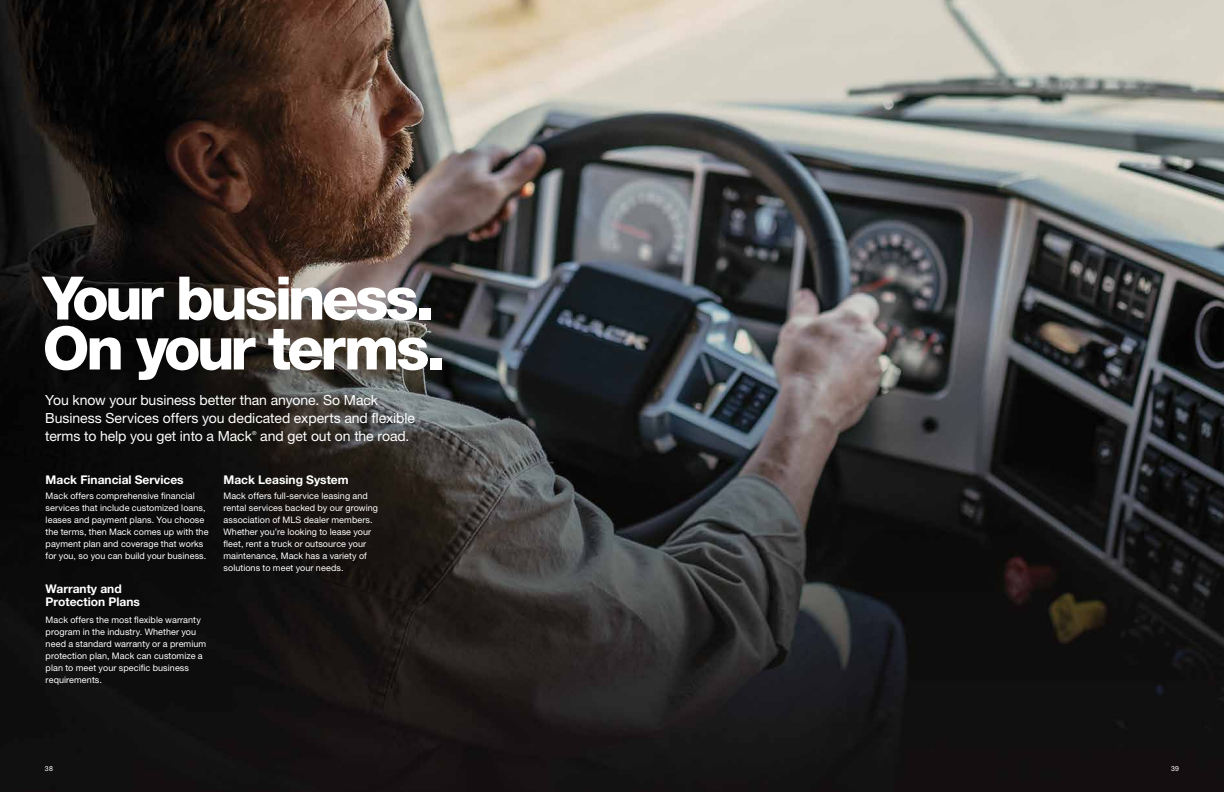
<style>
.page{position:relative;width:1224px;height:792px;background:#fff}
.page>*{position:absolute;margin:0;border:0;box-sizing:border-box;transform-origin:0 0}
.t1{font:800 60px/50px "Helvetica Neue LT Pro";letter-spacing:-.06em;color:#fff}
.t2{font:14px/18px "Helvetica Neue LT Pro";letter-spacing:-.005em;color:#fff}
.t3{font:700 12px/13px "Helvetica Neue LT Pro";color:#fff}
.t4{font:9px/12px "Helvetica Neue LT Pro";letter-spacing:.01em;color:#fff}
.t5{font:7px "Helvetica Neue LT Pro";color:#fff}
.t6{font:5.6px "Helvetica Neue LT Pro";color:#fff}
</style>
<div class="page">
<img style="left:0;top:0;width:1224px;height:792px">
<h1 class="t1" style="left:43px;top:273px;width:404px">Your business.<br>On your terms.</h1>
<h2 class="t2" style="left:45px;top:390px;width:371px">You know your business better than anyone. So Mack<br>Business Services offers you dedicated experts and flexible terms to help you get into a Mack</h2>
<p class="t6" style="left:252px;top:429px;width:6px">®</p>
<h2 class="t2" style="left:260px;top:426px;width:151px">and get out on the road.</h2>
<h3 class="t3" style="left:46px;top:473px;width:140px">Mack Financial Services</h3>
<p class="t4" style="left:46px;top:490px;width:164px">Mack offers comprehensive financial services that include customized loans, leases and payment plans. You choose the terms, then Mack comes up with the payment plan and coverage that works for you, so you can build your business.</p>
<h3 class="t3" style="left:46px;top:582px;width:96px">Warranty and<br>Protection Plans</h3>
<p class="t4" style="left:46px;top:614px;width:162px">Mack offers the most flexible warranty program in the industry. Whether you need a standard warranty or a premium protection plan, Mack can customize a plan to meet your specific business requirements.</p>
<h3 class="t3" style="left:224px;top:473px;width:127px">Mack Leasing System</h3>
<p class="t4" style="left:224px;top:489px;width:156px">Mack offers full-service leasing and rental services backed by our growing association of MLS dealer members.<br>Whether you’re looking to lease your fleet, rent a truck or outsource your maintenance, Mack has a variety of solutions to meet your needs.</p>
<p class="t5" style="left:45px;top:764px;width:9px">38</p>
<p class="t5" style="left:1171px;top:764px;width:9px">39</p>
</div>
